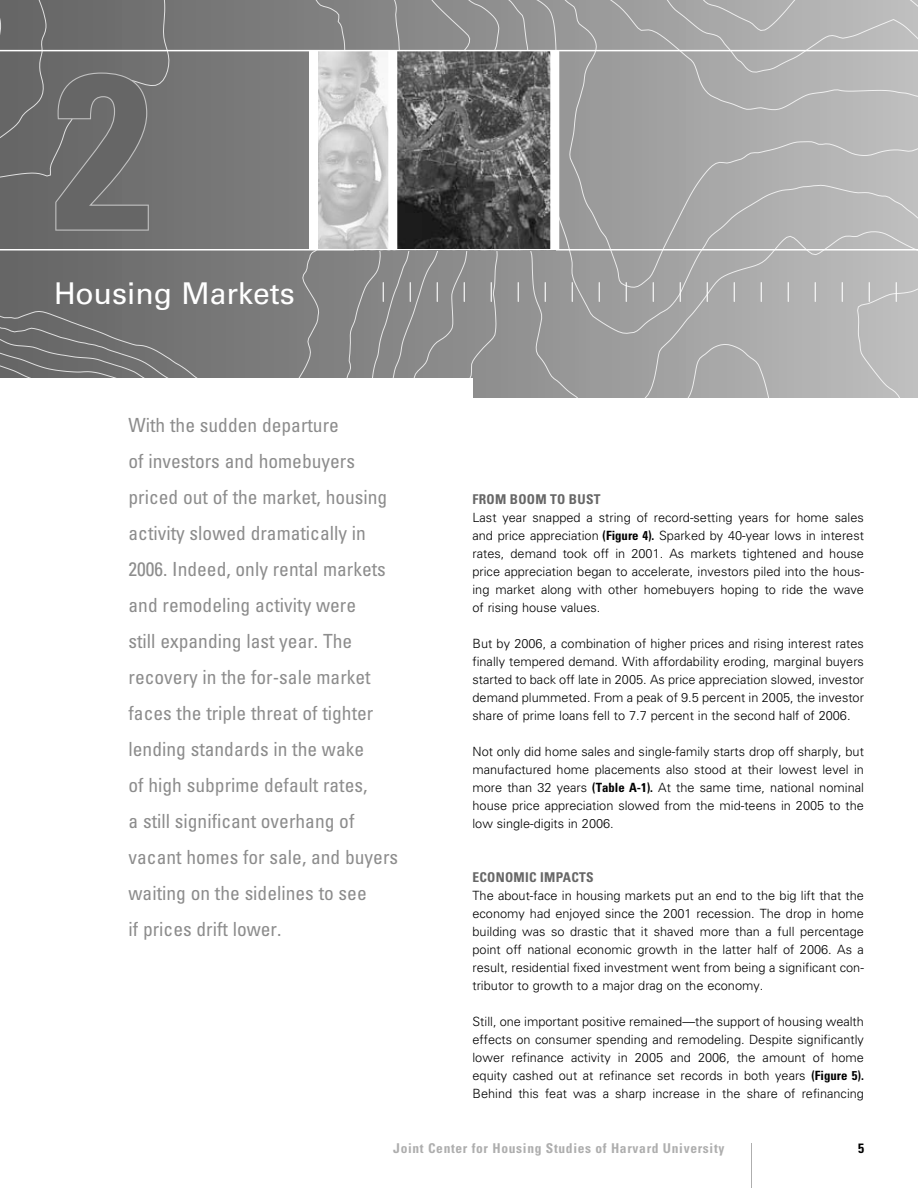
<style>
.page{position:relative;width:918px;height:1188px;background:#fff}
.page>*{position:absolute;margin:0;border:0;box-sizing:border-box;transform-origin:0 0}
.t1{font:700 condensed 220.5px "Univers LT Std";color:#666}
.t2{font:30px "Univers LT Std";color:#fff}
.t3{font:condensed 19.5px/36px "Univers LT Std";color:#8c8c8c}
.t4{font:700 condensed 13.5px "Univers LT Std";letter-spacing:.05em;color:#aeaeae}
.t5{font:700 condensed 13.5px "Univers LT Std";letter-spacing:.02em;color:#666}
.t6{font:700 condensed 13.5px "Univers LT Std";color:#000}
.t7{font:300 12.75px/18px "Univers LT Std";color:#000;text-align:justify}
.s1{font-weight:700;font-stretch:condensed}
</style>
<div class="page">
<hr style="left:751px;top:1143px;width:1px;height:45px;background:#aeaeae">
<svg style="left:0;top:0;width:341px;height:378px;background:#747474"></svg>
<svg style="left:341px;top:0;width:577px;height:397px;background:#a5a5a5"></svg>
<img style="left:397px;top:51px;width:153px;height:198px">
<img style="left:318px;top:51px;width:70px;height:198px">
<hr style="left:0;top:249px;width:918px;height:1px;background:#fff">
<hr style="left:0;top:50px;width:918px;height:1px;background:#fff">
<div style="left:550px;top:51px;width:9px;height:199px;background:#fff"></div>
<div style="left:388px;top:50px;width:9px;height:200px;background:#fff"></div>
<div style="left:309px;top:50px;width:9px;height:200px;background:#fff"></div>
<svg style="left:54px;top:71px;width:96px;height:161px;background:#757575"></svg>
<div style="left:0;top:378px;width:472px;height:41px;background:#fff"></div>
<svg style="left:383px;top:283px;width:1px;height:18px"></svg>
<svg style="left:410px;top:283px;width:1px;height:18px"></svg>
<svg style="left:437px;top:283px;width:1px;height:18px"></svg>
<svg style="left:464px;top:283px;width:1px;height:18px"></svg>
<svg style="left:491px;top:283px;width:1px;height:18px"></svg>
<svg style="left:518px;top:283px;width:1px;height:18px"></svg>
<svg style="left:545px;top:283px;width:1px;height:18px"></svg>
<svg style="left:572px;top:283px;width:1px;height:18px"></svg>
<svg style="left:599px;top:283px;width:1px;height:18px"></svg>
<svg style="left:626px;top:283px;width:1px;height:18px"></svg>
<svg style="left:653px;top:283px;width:1px;height:18px"></svg>
<svg style="left:680px;top:283px;width:1px;height:18px"></svg>
<svg style="left:707px;top:283px;width:1px;height:18px"></svg>
<svg style="left:734px;top:283px;width:1px;height:18px"></svg>
<svg style="left:761px;top:283px;width:1px;height:18px"></svg>
<svg style="left:788px;top:283px;width:1px;height:18px"></svg>
<svg style="left:815px;top:283px;width:1px;height:18px"></svg>
<svg style="left:842px;top:283px;width:1px;height:18px"></svg>
<svg style="left:869px;top:283px;width:1px;height:18px"></svg>
<svg style="left:896px;top:283px;width:1px;height:18px"></svg>
<h1 class="t1" style="left:54px;top:16px;width:99px">2</h1>
<h2 class="t2" style="left:54px;top:275px;width:242px">Housing Markets</h2>
<p class="t3" style="left:129px;top:407px;width:271px">With the sudden departure<br>of investors and homebuyers priced out of the market, housing activity slowed dramatically in<br>2006. Indeed, only rental markets and remodeling activity were<br>still expanding last year. The recovery in the for-sale market faces the triple threat of tighter lending standards in the wake<br>of high subprime default rates,<br>a still significant overhang of vacant homes for sale, and buyers waiting on the sidelines to see<br>if prices drift lower.</p>
<p class="t5" style="left:472px;top:491px;width:114px">From Boom to Bust</p>
<p class="t7" style="left:472px;top:508px;width:393px">Last year snapped a string of record-setting years for home sales and price appreciation <span class="s1">(Figure 4).</span> Sparked by 40-year lows in interest rates, demand took off in 2001. As markets tightened and house price appreciation began to accelerate, investors piled into the hous&shy;ing market along with other homebuyers hoping to ride the wave of rising house values.</p>
<p class="t7" style="left:472px;top:635px;width:393px">But by 2006, a combination of higher prices and rising interest rates finally tempered demand. With affordability eroding, marginal buyers started to back off late in 2005. As price appreciation slowed, investor demand plummeted. From a peak of 9.5 percent in 2005, the investor share of prime loans fell to 7.7 percent in the second half of 2006.</p>
<p class="t7" style="left:472px;top:743px;width:393px">Not only did home sales and single-family starts drop off sharply, but manufactured home placements also stood at their lowest level in more than 32 years <span class="s1">(Table A-1).</span> At the same time, national nominal house price appreciation slowed from the mid-teens in 2005 to the low single-digits in 2006.</p>
<p class="t5" style="left:472px;top:869px;width:107px">Economic Impacts</p>
<p class="t7" style="left:472px;top:886px;width:393px">The about-face in housing markets put an end to the big lift that the economy had enjoyed since the 2001 recession. The drop in home building was so drastic that it shaved more than a full percentage point off national economic growth in the latter half of 2006. As a result, residential fixed investment went from being a significant con&shy;tributor to growth to a major drag on the economy.</p>
<p class="t7" style="left:472px;top:1013px;width:393px">Still, one important positive remained—the support of housing wealth effects on consumer spending and remodeling. Despite significantly lower refinance activity in 2005 and 2006, the amount of home equity cashed out at refinance set records in both years <span class="s1">(Figure 5).<br></span>Behind this feat was a sharp increase in the share of refinancing</p>
<p class="t4" style="left:393px;top:1140px;width:333px">Joint Center for Housing Studies of Harvard University</p>
<p class="t6" style="left:858px;top:1140px;width:7px">5</p>
</div>
